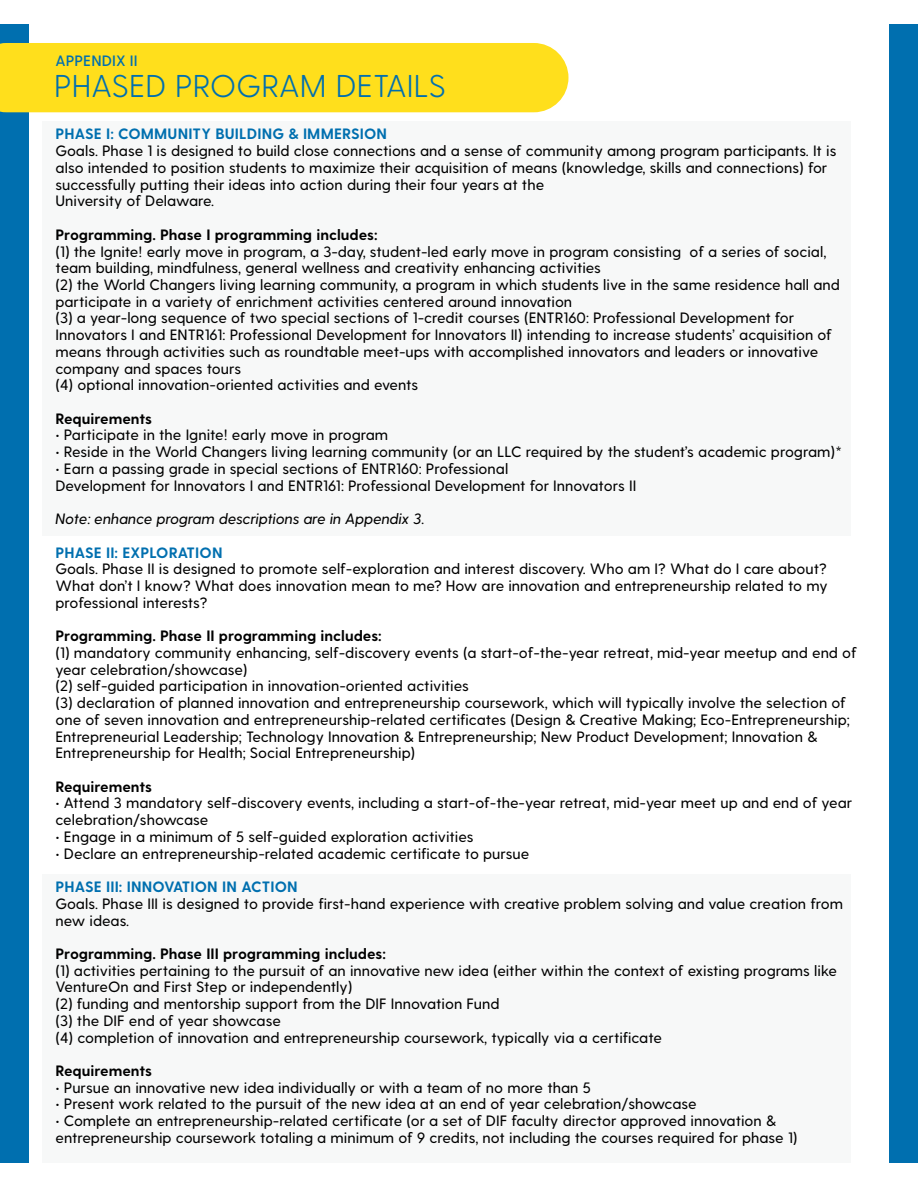
<style>
.page{position:relative;width:918px;height:1188px;background:#fff}
.page>*{position:absolute;margin:0;border:0;box-sizing:border-box;transform-origin:0 0}
.t1{font:300 31.5px "Greycliff CF";letter-spacing:.01em;color:#006faf}
.t2{font:500 15px/16.8px "Greycliff CF";color:#000}
.t3{font:700 15px "Greycliff CF";color:#000}
.t4{font:700 15px "Greycliff CF";letter-spacing:.01em;color:#006faf}
.t5{font:italic 500 15px "Greycliff CF";color:#000}
.t6{font:600 15px "Greycliff CF";letter-spacing:.01em;color:#006faf}
</style>
<div class="page">
<div style="left:43px;top:875px;width:808px;height:288px;background:#f7f8f8"></div>
<div style="left:43px;top:122px;width:808px;height:414px;background:#f7f8f8"></div>
<div style="left:0;top:25px;width:28px;height:1138px;background:#006faf"></div>
<div style="left:890px;top:25px;width:28px;height:1138px;background:#006faf"></div>
<div style="left:0;top:43px;width:568px;height:69px;background:#ffdf1c"></div>
<p class="t6" style="left:56px;top:52px;width:84px">APPENDIX II</p>
<h1 class="t1" style="left:54px;top:67px;width:393px">PHASED PROGRAM DETAILS</h1>
<p class="t4" style="left:56px;top:125px;width:333px">PHASE I: COMMUNITY BUILDING &amp; IMMERSION</p>
<p class="t2" style="left:55px;top:143px;width:782px">Goals. Phase 1 is designed to build close connections and a sense of community among program participants. It is also intended to position students to maximize their acquisition of means (knowledge, skills and connections) for successfully putting their ideas into action during their four years at the<br>University of Delaware.</p>
<p class="t3" style="left:55px;top:226px;width:324px">Programming. Phase I programming includes:</p>
<p class="t2" style="left:55px;top:243px;width:786px">(1) the Ignite! early move in program, a 3-day, student-led early move in program consisting of a series of social, team building, mindfulness, general wellness and creativity enhancing activities<br>(2) the World Changers living learning community, a program in which students live in the same residence hall and participate in a variety of enrichment activities centered around innovation<br>(3) a year-long sequence of two special sections of 1-credit courses (ENTR160: Professional Development for Innovators I and ENTR161: Professional Development for Innovators II) intending to increase students’ acquisition of means through activities such as roundtable meet-ups with accomplished innovators and leaders or innovative company and spaces tours<br>(4) optional innovation-oriented activities and events</p>
<p class="t3" style="left:55px;top:410px;width:98px">Requirements</p>
<p class="t2" style="left:55px;top:427px;width:334px">• Participate in the Ignite! early move in program</p>
<p class="t2" style="left:55px;top:444px;width:788px">• Reside in the World Changers living learning community (or an LLC required by the student’s academic program)*</p>
<p class="t2" style="left:55px;top:461px;width:582px">• Earn a passing grade in special sections of ENTR160: Professional<br>Development for Innovators I and ENTR161: Professional Development for Innovators II</p>
<p class="t5" style="left:55px;top:510px;width:371px">Note: enhance program descriptions are in Appendix 3.</p>
<p class="t4" style="left:56px;top:543px;width:169px">PHASE II: EXPLORATION</p>
<p class="t2" style="left:55px;top:561px;width:774px;text-align:justify">Goals. Phase II is designed to promote self-exploration and interest discovery. Who am I? What do I care about?<br>What don’t I know? What does innovation mean to me? How are innovation and entrepreneurship related to my professional interests?</p>
<p class="t3" style="left:55px;top:627px;width:328px">Programming. Phase II programming includes:</p>
<p class="t2" style="left:55px;top:645px;width:803px">(1) mandatory community enhancing, self-discovery events (a start-of-the-year retreat, mid-year meetup and end of year celebration/showcase)<br>(2) self-guided participation in innovation-oriented activities<br>(3) declaration of planned innovation and entrepreneurship coursework, which will typically involve the selection of one of seven innovation and entrepreneurship-related certificates (Design &amp; Creative Making; Eco-Entrepreneurship; Entrepreneurial Leadership; Technology Innovation &amp; Entrepreneurship; New Product Development; Innovation &amp; Entrepreneurship for Health; Social Entrepreneurship)</p>
<p class="t3" style="left:55px;top:777px;width:98px">Requirements</p>
<p class="t2" style="left:55px;top:795px;width:798px">• Attend 3 mandatory self-discovery events, including a start-of-the-year retreat, mid-year meet up and end of year celebration/showcase</p>
<p class="t2" style="left:55px;top:829px;width:420px">• Engage in a minimum of 5 self-guided exploration activities</p>
<p class="t2" style="left:55px;top:845px;width:475px">• Declare an entrepreneurship-related academic certificate to pursue</p>
<p class="t4" style="left:56px;top:878px;width:244px">PHASE III: INNOVATION IN ACTION</p>
<p class="t2" style="left:55px;top:896px;width:789px">Goals. Phase III is designed to provide first-hand experience with creative problem solving and value creation from new ideas.</p>
<p class="t3" style="left:55px;top:945px;width:332px">Programming. Phase III programming includes:</p>
<p class="t2" style="left:55px;top:962px;width:783px">(1) activities pertaining to the pursuit of an innovative new idea (either within the context of existing programs like VentureOn and First Step or independently)<br>(2) funding and mentorship support from the DIF Innovation Fund<br>(3) the DIF end of year showcase<br>(4) completion of innovation and entrepreneurship coursework, typically via a certificate</p>
<p class="t3" style="left:55px;top:1062px;width:98px">Requirements</p>
<p class="t2" style="left:55px;top:1080px;width:537px">• Pursue an innovative new idea individually or with a team of no more than 5</p>
<p class="t2" style="left:55px;top:1096px;width:643px">• Present work related to the pursuit of the new idea at an end of year celebration/showcase</p>
<p class="t2" style="left:55px;top:1113px;width:744px">• Complete an entrepreneurship-related certificate (or a set of DIF faculty director approved innovation &amp; entrepreneurship coursework totaling a minimum of 9 credits, not including the courses required for phase 1)</p>
</div>
